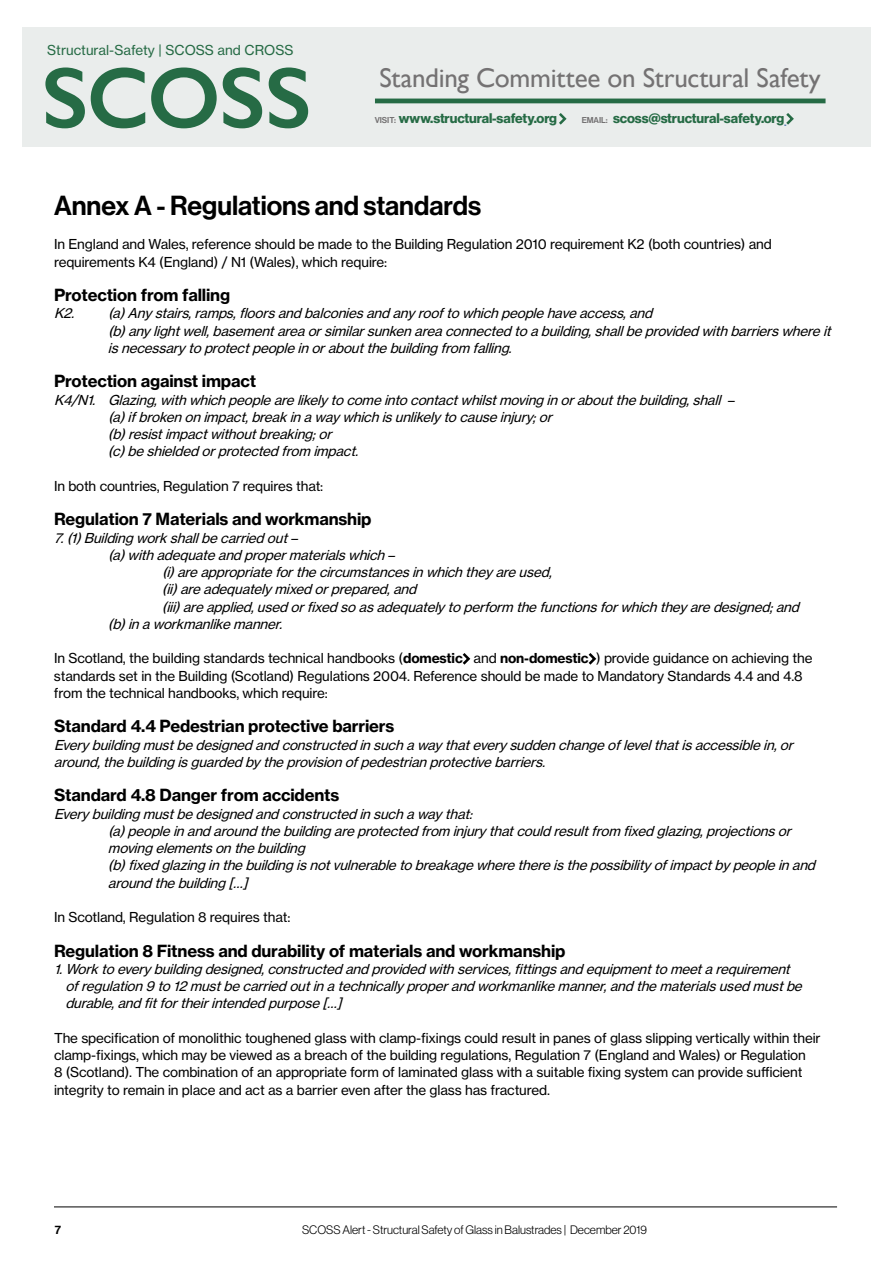
<style>
.page{position:relative;width:893px;height:1263px;background:#fff}
.page>*{position:absolute;margin:0;border:0;box-sizing:border-box;transform-origin:0 0}
.t1{font:27.15px "Gill Sans";letter-spacing:-.01em;color:#747273}
.t2{font:27px "N Haas Grotesk DS Std 65 Md";color:#000}
.t3{font:16.5px "N Haas Grotesk TX Std 75 Bd";letter-spacing:-.01em;color:#000}
.t4{font:13.65px "N Haas Grotesk DS Std 75 Bd";letter-spacing:-.01em;color:#266b45}
.t5{font:italic 13.5px/17.2px "N Haas Grotesk TX Std 55 Rg";color:#000}
.t6{font:13.5px/17.2px "N Haas Grotesk TX Std 55 Rg";letter-spacing:-.01em;color:#000}
.t7{font:13.5px "N Haas Grotesk TX Std 55 Rg";color:#266b45}
.t8{font:12px "N Haas Grotesk DS Std 45 Lt";color:#000}
.t9{font:12px "N Haas Grotesk DS Std 65 Md";color:#000}
.s1{font-family:"N Haas Grotesk DS Std 65 Md";font-size:8.4px;color:#747273}
.s2{font-family:"N Haas Grotesk TX Std 75 Bd"}
</style>
<div class="page">
<div style="left:22px;top:27px;width:849px;height:120px;background:#eaedec"></div>
<svg style="left:45px;top:67px;width:263px;height:61px"></svg>
<hr style="left:375px;top:99px;width:450px;height:4px;background:#266b45">
<hr style="left:54px;top:1207px;width:783px;height:1px;background:#000">
<svg style="left:462px;top:653px;width:9px;height:12px"></svg>
<svg style="left:588px;top:653px;width:9px;height:12px"></svg>
<svg style="left:784px;top:113px;width:10px;height:13px"></svg>
<svg style="left:559px;top:113px;width:8px;height:12px"></svg>
<p class="t7" style="left:47px;top:42px;width:248px">Structural-Safety | SCOSS and CROSS</p>
<h1 class="t1" style="left:379px;top:61px;width:443px">Standing Committee on Structural Safety</h1>
<p class="t4" style="left:375px;top:111px;width:184px"><span class="s1">VISIT:</span> www.structural-safety.org</p>
<p class="t4" style="left:582px;top:111px;width:204px"><span class="s1">EMAIL:</span> scoss@structural-safety.org</p>
<h2 class="t2" style="left:54px;top:190px;width:429px">Annex A - Regulations and standards</h2>
<p class="t6" style="left:54px;top:236px;width:719px">In England and Wales, reference should be made to the Building Regulation 2010 requirement K2 (both countries) and requirements K4 (England) / N1 (Wales), which require:</p>
<p class="t3" style="left:54px;top:285px;width:178px">Protection from falling</p>
<p class="t5" style="left:108px;top:305px;width:728px;text-indent:-54px">K2. (a)Anystairs,ramps,floorsandbalconiesandanyrooftowhichpeoplehaveaccess,and (b)anylightwell,basementareaorsimilarsunkenareaconnectedtoabuilding,shallbeprovidedwithbarrierswhereit isnecessarytoprotectpeopleinoraboutthebuildingfrom falling.</p>
<p class="t3" style="left:54px;top:371px;width:204px">Protection against impact</p>
<p class="t5" style="left:108px;top:391px;width:632px;text-indent:-54px">K4/N1. Glazing,withwhichpeoplearelikelytocomeintocontactwhilstmovinginoraboutthebuilding,shall – (a)ifbrokenonimpact,breakinawaywhichisunlikelytocauseinjury;or (b)resistimpactwithoutbreaking;or<br>(c)beshieldedorprotectedfrom impact.</p>
<p class="t6" style="left:54px;top:477px;width:271px">In both countries, Regulation 7 requires that:</p>
<p class="t3" style="left:54px;top:509px;width:319px">Regulation 7 Materials and workmanship</p>
<p class="t5" style="left:54px;top:529px;width:249px">7.(1)Buildingworkshallbecarriedout–</p>
<p class="t5" style="left:108px;top:546px;width:292px">(a)withadequateandpropermaterialswhich–</p>
<p class="t5" style="left:162px;top:563px;width:396px">(i)areappropriateforthecircumstancesinwhichtheyareused,</p>
<p class="t5" style="left:162px;top:581px;width:260px">(ii)areadequatelymixedorprepared,and</p>
<p class="t5" style="left:162px;top:598px;width:643px">(iii)areapplied,usedorfixedsoasadequatelytoperform thefunctionsforwhichtheyaredesigned;and</p>
<p class="t5" style="left:108px;top:615px;width:180px">(b)inaworkmanlikemanner.</p>
<p class="t6" style="left:54px;top:650px;width:760px">In Scotland, the building standards technical handbooks (<span class="s2">domestic</span> and <span class="s2">non-domestic</span> ) provide guidance on achieving the standards set in the Building (Scotland) Regulations 2004. Reference should be made to Mandatory Standards 4.4 and 4.8 from the technical handbooks, which require:</p>
<p class="t3" style="left:54px;top:716px;width:342px">Standard 4.4 Pedestrian protective barriers</p>
<p class="t5" style="left:54px;top:736px;width:745px">Everybuildingmustbedesignedandconstructedinsuchawaythateverysuddenchangeoflevelthatisaccessiblein,or around,thebuildingisguardedbytheprovisionofpedestrianprotectivebarriers.</p>
<p class="t3" style="left:54px;top:785px;width:287px">Standard 4.8 Danger from accidents</p>
<p class="t5" style="left:108px;top:805px;width:713px;text-indent:-54px">Everybuildingmustbedesignedandconstructedinsuchawaythat: (a)peopleinandaroundthebuildingareprotectedfrom injurythatcouldresultfrom fixedglazing,projectionsor movingelementsonthebuilding (b)fixedglazinginthebuildingisnotvulnerabletobreakagewherethereisthepossibilityofimpactbypeopleinand aroundthebuilding[…]</p>
<p class="t6" style="left:54px;top:908px;width:238px">In Scotland, Regulation 8 requires that:</p>
<p class="t3" style="left:54px;top:940px;width:513px">Regulation 8 Fitness and durability of materials and workmanship</p>
<p class="t5" style="left:65px;top:960px;width:742px;text-indent:-11px">1.Worktoeverybuildingdesigned,constructedandprovidedwithservices,fittingsandequipmenttomeetarequirement ofregulation9to12mustbecarriedoutinatechnicallyproperandworkmanlikemanner,andthematerialsusedmustbe durable,andfitfortheirintendedpurpose[…]</p>
<p class="t6" style="left:54px;top:1029px;width:768px">The specification of monolithic toughened glass with clamp-fixings could result in panes of glass slipping vertically within their clamp-fixings, which may be viewed as a breach of the building regulations, Regulation 7 (England and Wales) or Regulation<br>8 (Scotland). The combination of an appropriate form of laminated glass with a suitable fixing system can provide sufficient integrity to remain in place and act as a barrier even after the glass has fractured.</p>
<p class="t9" style="left:55px;top:1223px;width:8px">7</p>
<p class="t8" style="left:302px;top:1223px;width:346px">SCOSS Alert - Structural Safety of Glass in Balustrades | December 2019</p>
</div>
